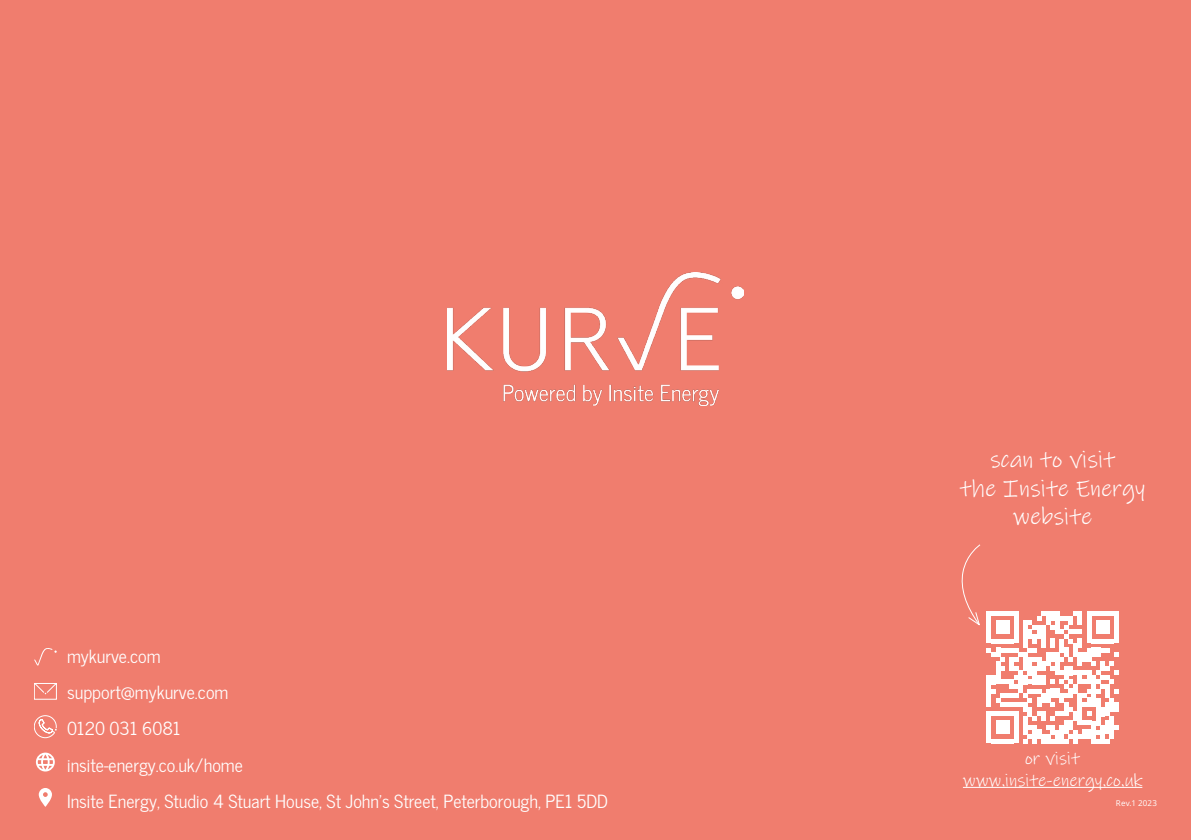
<style>
.page{position:relative;width:1191px;height:840px;background:#fff}
.page>*{position:absolute;margin:0;border:0;box-sizing:border-box;transform-origin:0 0}
.t1{font:24px/28.8px "Ink Free";color:#fff;text-align:center}
.t2{font:18px/36px "News Cycle";color:#fff}
.t3{font:18px/21.6px "Ink Free";color:#fff;text-align:center}
.t4{font:8px "Open Sans";letter-spacing:.025em;color:#fff}
</style>
<div class="page">
<div style="left:0;top:0;width:1191px;height:839px;background:#f07d6e"></div>
<img style="left:447px;top:272px;width:297px;height:133px">
<svg style="left:39px;top:788px;width:13px;height:18px"></svg>
<svg style="left:36px;top:752px;width:19px;height:19px"></svg>
<svg style="left:34px;top:715px;width:23px;height:22px"></svg>
<svg style="left:34px;top:683px;width:23px;height:16px"></svg>
<svg style="left:34px;top:648px;width:23px;height:17px"></svg>
<svg style="left:961px;top:544px;width:157px;height:199px"></svg>
<hr style="left:963px;top:786px;width:179px;height:1px;background:#fff">
<p class="t2" style="left:67px;top:637px;width:542px">mykurve.com<br>support@mykurve.com<br>0120 031 6081<br>insite-energy.co.uk/home<br>Insite Energy, Studio 4 Stuart House, St John’s Street, Peterborough, PE1 5DD</p>
<h1 class="t1" style="left:959px;top:444px;width:187px">scan to visit<br>the Insite Energy website</h1>
<p class="t3" style="left:963px;top:747px;width:181px">or visit www.insite-energy.co.uk</p>
<p class="t4" style="left:1115px;top:797px;width:43px">Rev.1 2023</p>
</div>
